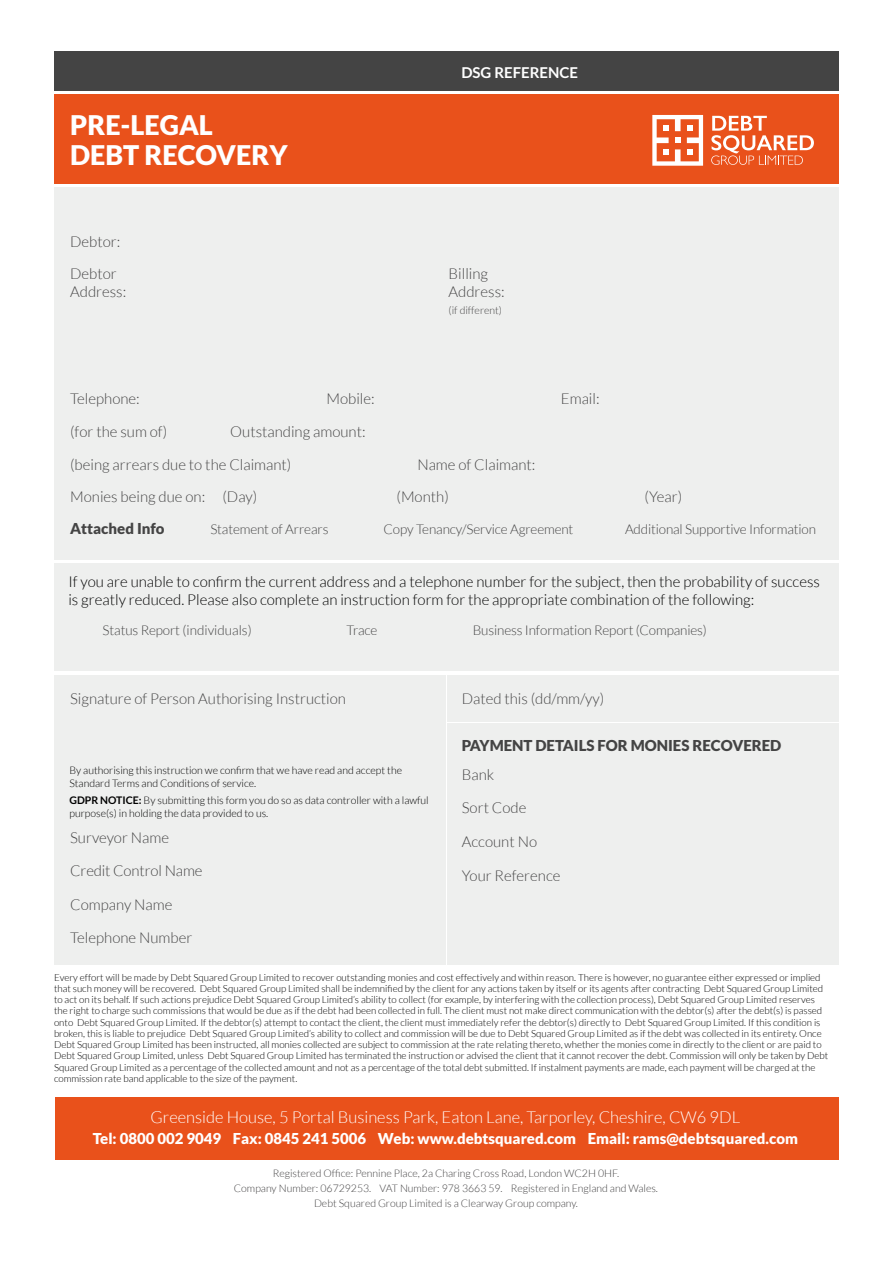
<style>
.page{position:relative;width:893px;height:1263px;background:#fff}
.page>*{position:absolute;margin:0;border:0;box-sizing:border-box;transform-origin:0 0}
.t1{font:900 27px/30px "Lato";color:#fff}
.t2{font:300 16.5px "Lato";color:#fff}
.t3{font:300 15px/18px "Lato";color:#444}
.t4{font:300 15px/18px "Lato";color:#000}
.t5{font:900 15px "Lato";color:#fff}
.t6{font:900 15px "Lato";color:#444}
.t7{font:700 15px "Lato";color:#fff}
.t8{font:300 13.5px "Lato";letter-spacing:-.01em;color:#444}
.t9{font:300 10.5px/12.6px "Lato";color:#000}
.t10{font:300 10.5px/15px "Lato";color:#434243;text-align:center}
.t11{font:300 10.5px "Lato";color:#444}
.t12{font:300 9.75px/11.2px "Lato";color:#000}
.s1{font-weight:700}
.s2{color:#444344}
</style>
<div class="page">
<div style="left:54px;top:94px;width:785px;height:90px;background:#e9511b"></div>
<div style="left:54px;top:187px;width:785px;height:372px;background:#eeefee"></div>
<div style="left:54px;top:563px;width:785px;height:108px;background:#eeefee"></div>
<div style="left:54px;top:52px;width:785px;height:39px;background:#444"></div>
<svg style="left:711px;top:116px;width:103px;height:49px"></svg>
<svg style="left:652px;top:115px;width:51px;height:51px"></svg>
<div style="left:55px;top:1097px;width:783px;height:63px;background:#e9511b"></div>
<div style="left:54px;top:675px;width:392px;height:290px;background:#eeefee"></div>
<div style="left:447px;top:723px;width:392px;height:242px;background:#eeefee"></div>
<div style="left:447px;top:675px;width:392px;height:47px;background:#eeefee"></div>
<h1 class="t1" style="left:70px;top:109px;width:219px">PRE-LEGAL<br>DEBT RECOVERY</h1>
<h3 class="t3" style="left:70px;top:233px;width:52px">Debtor:</h3>
<h3 class="t7" style="left:461px;top:64px;width:118px">DSG REFERENCE</h3>
<h3 class="t3" style="left:70px;top:265px;width:58px">Debtor<br>Address:</h3>
<h3 class="t3" style="left:449px;top:265px;width:58px">Billing<br>Address:</h3>
<p class="t11" style="left:449px;top:305px;width:55px">(if different)</p>
<h3 class="t3" style="left:70px;top:390px;width:71px">Telephone:</h3>
<h3 class="t3" style="left:326px;top:390px;width:50px">Mobile:</h3>
<h3 class="t3" style="left:561px;top:390px;width:40px">Email:</h3>
<h3 class="t3" style="left:70px;top:423px;width:99px">(for the sum of)</h3>
<h3 class="t3" style="left:70px;top:415px;width:297px;line-height:32.5px;text-indent:160px">Outstanding amount: (being arrears due to the Claimant)</h3>
<h3 class="t3" style="left:417px;top:455px;width:120px">Name of Claimant:</h3>
<h3 class="t3" style="left:222px;top:488px;width:36px">(Day)</h3>
<h3 class="t3" style="left:396px;top:488px;width:54px">(Month)</h3>
<h3 class="t3" style="left:645px;top:488px;width:39px">(Year)</h3>
<h3 class="t3" style="left:70px;top:488px;width:137px">Monies being due on:</h3>
<h3 class="t6" style="left:70px;top:520px;width:96px">Attached Info</h3>
<h3 class="t8" style="left:210px;top:522px;width:120px">Statement of Arrears</h3>
<h3 class="t8" style="left:384px;top:522px;width:191px">Copy Tenancy/Service Agreement</h3>
<h3 class="t8" style="left:625px;top:522px;width:192px">Additional Supportive Information</h3>
<h3 class="t4" style="left:68px;top:572px;width:753px">If you are unable to confirm the current address and a telephone number for the subject, then the probability of success is greatly reduced. Please also complete an instruction form for the appropriate combination of the following:</h3>
<h3 class="t8" style="left:103px;top:623px;width:151px">Status Report (individuals)</h3>
<h3 class="t8" style="left:347px;top:623px;width:32px">Trace</h3>
<h3 class="t8" style="left:473px;top:623px;width:236px">Business Information Report (Companies)</h3>
<h3 class="t3" style="left:70px;top:690px;width:277px">Signature of Person Authorising Instruction</h3>
<p class="t9" style="left:69px;top:764px;width:334px">By authorising this instruction we confirm that we have read and accept the<br>Standard Terms and Conditions of service.</p>
<p class="t9" style="left:69px;top:794px;width:361px"><span class="s1">GDPR NOTICE:</span> By submitting this form you do so as data controller with a lawful purpose(s) in holding the data provided to us.</p>
<h3 class="t3" style="left:70px;top:828px;width:100px">Surveyor Name</h3>
<h3 class="t3" style="left:70px;top:862px;width:134px">Credit Control Name</h3>
<h3 class="t3" style="left:70px;top:896px;width:104px">Company Name</h3>
<h3 class="t3" style="left:70px;top:929px;width:124px">Telephone Number</h3>
<h3 class="t3" style="left:462px;top:689px;width:144px">Dated this (dd/mm/yy)</h3>
<h3 class="t6" style="left:462px;top:736px;width:321px">PAYMENT DETAILS FOR MONIES RECOVERED</h3>
<h3 class="t3" style="left:462px;top:765px;width:34px">Bank</h3>
<h3 class="t3" style="left:462px;top:799px;width:66px">Sort Code</h3>
<h3 class="t3" style="left:462px;top:833px;width:77px">Account No</h3>
<h3 class="t3" style="left:462px;top:866px;width:100px">Your Reference</h3>
<p class="t12" style="left:54px;top:971px;width:776px">Every effort will be made by Debt Squared Group Limited to recover outstanding monies and cost effectively and within reason. There is however, no guarantee either expressed or implied that such money will be recovered. Debt Squared Group Limited shall be indemnified by the client for any actions taken by itself or its agents after contracting Debt Squared Group Limited to act on its behalf. If such actions prejudice Debt Squared Group Limited’s ability to collect (for example, by interfering with the collection process), Debt Squared Group Limited reserves the right to charge such commissions that would be due as if the debt had been collected in full. The client must not make direct communication with the debtor(s) after the debt(s) is passed onto Debt Squared Group Limited. If the debtor(s) attempt to contact the client, the client must immediately refer the debtor(s) directly to Debt Squared Group Limited. If this condition is broken, this is liable to prejudice Debt Squared Group Limited’s ability to collect and commission will be due to Debt Squared Group Limited as if the debt was collected in its entirety. Once Debt Squared Group Limited has been instructed, all monies collected are subject to commission at the rate relating thereto, whether the monies come in directly to the client or are paid to Debt Squared Group Limited, unless Debt Squared Group Limited has terminated the instruction or advised the client that it cannot recover the debt. Commission will only be taken by Debt Squared Group Limited as a percentage of the collected amount and not as a percentage of the total debt submitted. If instalment payments are made, each payment will be charged at the commission rate band applicable to the size of the payment.</p>
<h2 class="t2" style="left:150px;top:1108px;width:591px">Greenside House, 5 Portal Business Park, Eaton Lane, Tarporley, Cheshire, CW6 9DL</h2>
<h3 class="t5" style="left:93px;top:1130px;width:707px">Tel: 0800 002 9049 Fax: 0845 241 5006 Web: www.debtsquared.com Email: rams@debtsquared.com</h3>
<p class="t10" style="left:234px;top:1166px;width:426px">Registered Office: Pennine Place, 2a Charing Cross Road, London WC2H 0HF.<br>Company Number: 06729253. <span class="s2">VAT Number: 978 3663 59.</span> Registered in England and Wales.<br>Debt Squared Group Limited is a Clearway Group company.</p>
</div>
